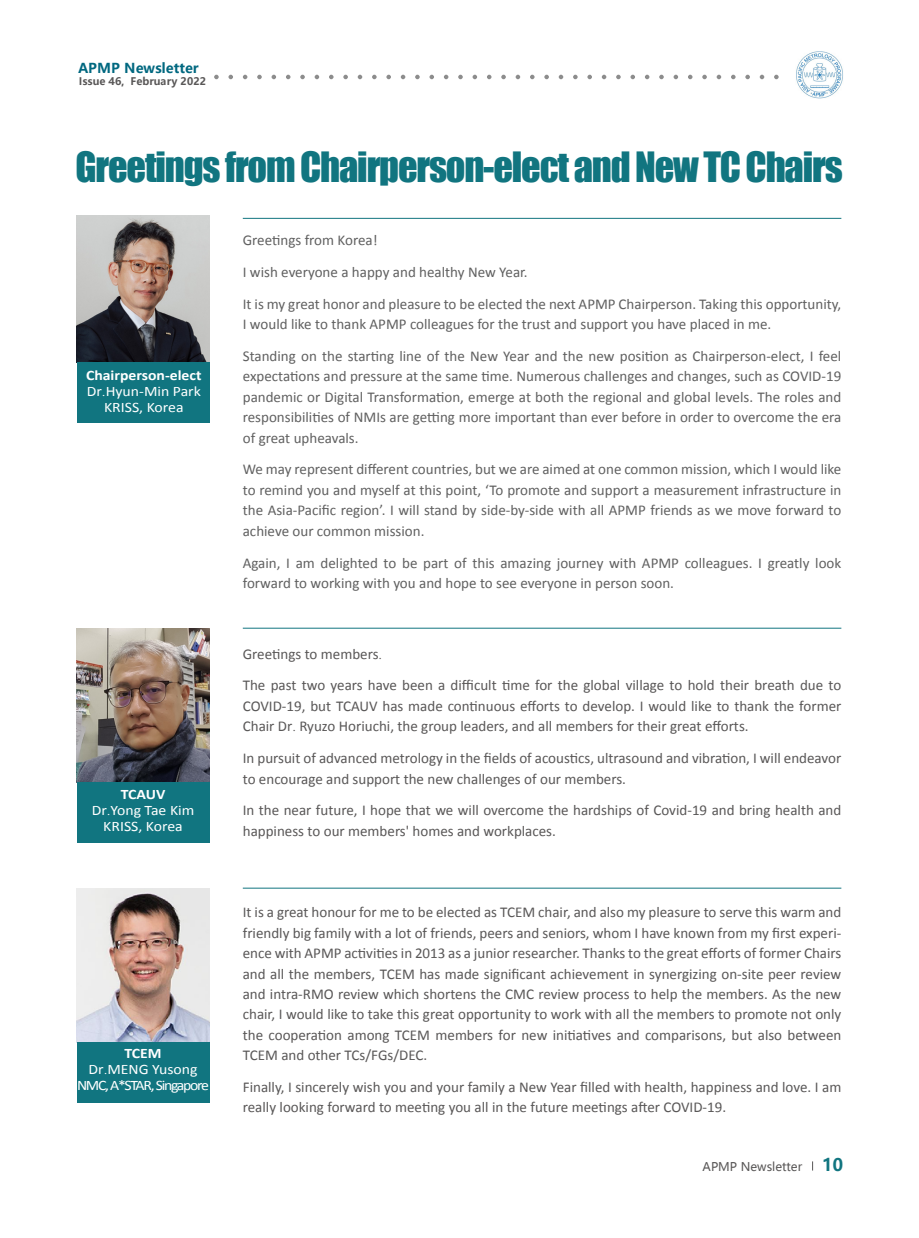
<style>
.page{position:relative;width:919px;height:1238px;background:#fff}
.page>*{position:absolute;margin:0;border:0;box-sizing:border-box;transform-origin:0 0}
.t1{font:38.4px "Impact";letter-spacing:-.03em;color:#117580}
.t2{font:15px/20.4px "Calibri";color:#595757}
.t3{font:15px/20.4px "Calibri";color:#606060}
.t4{font:14.4px/15.9px "Calibri";color:#fff;text-align:center;scale:1.09 1}
.t5{font:14.4px/15.9px "Calibri";letter-spacing:-.08em;color:#fff;text-align:center;scale:1.09 1}
.t6{font:700 13.65px "Microsoft Ya Hei";color:#006880}
.t7{font:12px "Microsoft Ya Hei";color:#595757}
.t8{font:700 10.35px "Microsoft Ya Hei";color:#595757}
.s1{font-weight:700}
.s2{font-family:"Adobe Song Std";font-weight:300}
.s3{font-weight:700;font-size:17.25px;color:#117580}
</style>
<div class="page">
<img style="left:796px;top:51px;width:47px;height:48px">
<svg style="left:214px;top:75px;width:5px;height:4px"></svg>
<svg style="left:228px;top:75px;width:5px;height:4px"></svg>
<svg style="left:243px;top:75px;width:4px;height:4px"></svg>
<svg style="left:257px;top:75px;width:5px;height:4px"></svg>
<svg style="left:271px;top:75px;width:5px;height:4px"></svg>
<svg style="left:286px;top:75px;width:4px;height:4px"></svg>
<svg style="left:300px;top:75px;width:5px;height:4px"></svg>
<svg style="left:314px;top:75px;width:5px;height:4px"></svg>
<svg style="left:329px;top:75px;width:4px;height:4px"></svg>
<svg style="left:343px;top:75px;width:5px;height:4px"></svg>
<svg style="left:358px;top:75px;width:4px;height:4px"></svg>
<svg style="left:372px;top:75px;width:4px;height:4px"></svg>
<svg style="left:386px;top:75px;width:5px;height:4px"></svg>
<svg style="left:401px;top:75px;width:4px;height:4px"></svg>
<svg style="left:415px;top:75px;width:4px;height:4px"></svg>
<svg style="left:429px;top:75px;width:5px;height:4px"></svg>
<svg style="left:444px;top:75px;width:4px;height:4px"></svg>
<svg style="left:458px;top:75px;width:4px;height:4px"></svg>
<svg style="left:472px;top:75px;width:5px;height:4px"></svg>
<svg style="left:487px;top:75px;width:4px;height:4px"></svg>
<svg style="left:501px;top:75px;width:5px;height:4px"></svg>
<svg style="left:515px;top:75px;width:5px;height:4px"></svg>
<svg style="left:530px;top:75px;width:4px;height:4px"></svg>
<svg style="left:544px;top:75px;width:5px;height:4px"></svg>
<svg style="left:558px;top:75px;width:5px;height:4px"></svg>
<svg style="left:573px;top:75px;width:4px;height:4px"></svg>
<svg style="left:587px;top:75px;width:5px;height:4px"></svg>
<svg style="left:601px;top:75px;width:5px;height:4px"></svg>
<svg style="left:616px;top:75px;width:4px;height:4px"></svg>
<svg style="left:630px;top:75px;width:5px;height:4px"></svg>
<svg style="left:645px;top:75px;width:4px;height:4px"></svg>
<svg style="left:659px;top:75px;width:4px;height:4px"></svg>
<svg style="left:673px;top:75px;width:5px;height:4px"></svg>
<svg style="left:688px;top:75px;width:4px;height:4px"></svg>
<svg style="left:702px;top:75px;width:4px;height:4px"></svg>
<svg style="left:716px;top:75px;width:5px;height:4px"></svg>
<svg style="left:731px;top:75px;width:4px;height:4px"></svg>
<svg style="left:745px;top:75px;width:4px;height:4px"></svg>
<svg style="left:759px;top:75px;width:5px;height:4px"></svg>
<svg style="left:774px;top:75px;width:4px;height:4px"></svg>
<img style="left:77px;top:216px;width:132px;height:146px">
<img style="left:77px;top:628px;width:132px;height:154px">
<img style="left:77px;top:888px;width:132px;height:153px">
<div style="left:77px;top:362px;width:132px;height:60px;background:#117580"></div>
<div style="left:77px;top:782px;width:132px;height:60px;background:#117580"></div>
<div style="left:77px;top:1041px;width:132px;height:61px;background:#117580"></div>
<hr style="left:243px;top:218px;width:598px;height:1px;background:#117580">
<hr style="left:243px;top:627px;width:598px;height:1px;background:#117580">
<hr style="left:243px;top:887px;width:598px;height:1px;background:#117580">
<p class="t6" style="left:78px;top:59px;width:122px">APMP Newsletter</p>
<p class="t8" style="left:79px;top:74px;width:129px">Issue 46, February 2022</p>
<h1 class="t1" style="left:76px;top:137px;width:768px">Greetings from Chairperson-elect and New TC Chairs</h1>
<p class="t4" style="left:86px;top:367px;width:107px"><span class="s1">Chairperson-elect<br></span>Dr<span class="s2">.</span>Hyun-Min Park<br>KRISS, Korea</p>
<p class="t4" style="left:92px;top:786px;width:96px"><span class="s1">TCAUV<br></span>Dr<span class="s2">.</span>Yong Tae Kim<br>KRISS, Korea</p>
<p class="t5" style="left:77px;top:1045px;width:123px"><span class="s1">TCEM<br></span>Dr<span class="s2">.</span>MENG Yusong<br>NMC, A*STAR, Singapore</p>
<p class="t3" style="left:243px;top:224px;width:600px;line-height:31.8px">Greetings from Korea!<br>I wish everyone a happy and healthy New Year.<br>It is my great honor and pleasure to be elected the next APMP Chairperson. Taking this opportunity,</p>
<p class="t3" style="left:243px;top:308px;width:600px;line-height:31.8px">I would like to thank APMP colleagues for the trust and support you have placed in me.<br>Standing on the starting line of the New Year and the new position as Chairperson-elect, I feel</p>
<p class="t3" style="left:243px;top:366px;width:600px;text-align:justify">expectations and pressure at the same time. Numerous challenges and changes, such as COVID-19 pandemic or Digital Transformation, emerge at both the regional and global levels. The roles and responsibilities of NMIs are getting more important than ever before in order to overcome the era of great upheavals.</p>
<p class="t3" style="left:243px;top:459px;width:600px;text-align:justify">We may represent different countries, but we are aimed at one common mission, which I would like to remind you and myself at this point, ‘To promote and support a measurement infrastructure in the Asia-Pacific region’. I will stand by side-by-side with all APMP friends as we move forward to achieve our common mission.</p>
<p class="t3" style="left:243px;top:552px;width:600px">Again, I am delighted to be part of this amazing journey with APMP colleagues. I greatly look forward to working with you and hope to see everyone in person soon.</p>
<p class="t2" style="left:243px;top:637px;width:600px;line-height:31.8px">Greetings to members<span class="s2">.<br></span>The past two years have been a difficult time for the global village to hold their breath due to</p>
<p class="t2" style="left:243px;top:695px;width:600px">COVID-19, but TCAUV has made continuous efforts to develop. I would like to thank the former<br>Chair Dr<span class="s2">.</span> Ryuzo Horiuchi, the group leaders, and all members for their great efforts.</p>
<p class="t2" style="left:243px;top:748px;width:600px">In pursuit of advanced metrology in the fields of acoustics, ultrasound and vibration, I will endeavor to encourage and support the new challenges of our members.</p>
<p class="t2" style="left:243px;top:800px;width:600px">In the near future, I hope that we will overcome the hardships of Covid-19 and bring health and happiness to our members' homes and workplaces.</p>
<p class="t2" style="left:243px;top:902px;width:600px;text-align:justify">It is a great honour for me to be elected as TCEM chair, and also my pleasure to serve this warm and friendly big family with a lot of friends, peers and seniors, whom I have known from my first experi&shy;ence with APMP activities in 2013 as a junior researcher. Thanks to the great efforts of former Chairs and all the members, TCEM has made significant achievement in synergizing on-site peer review and intra-RMO review which shortens the CMC review process to help the members. As the new chair, I would like to take this great opportunity to work with all the members to promote not only the cooperation among TCEM members for new initiatives and comparisons, but also between TCEM and other TCs/FGs/DEC.</p>
<p class="t2" style="left:243px;top:1076px;width:600px">Finally, I sincerely wish you and your family a New Year filled with health, happiness and love. I am really looking forward to meeting you all in the future meetings after COVID-19.</p>
<p class="t7" style="left:702px;top:1157px;width:142px">APMP Newsletter <span class="s3">10</span></p>
</div>
